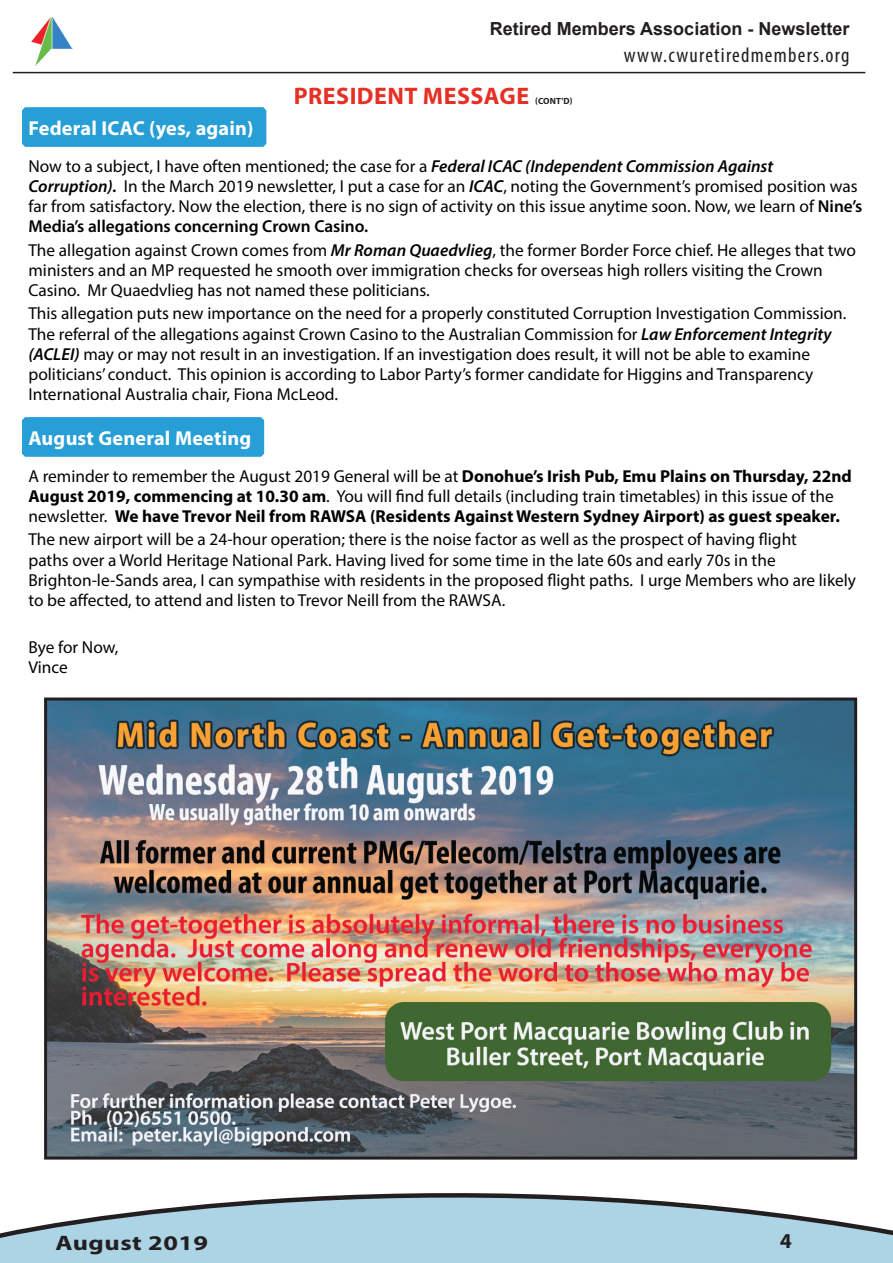
<style>
.page{position:relative;width:893px;height:1263px;background:#fff}
.page>*{position:absolute;margin:0;border:0;box-sizing:border-box;transform-origin:0 0}
.Major_Header_Size{font:700 24px "Myriad Pro";letter-spacing:.02em;color:#e63025}
.t1{font:700 21.3px "Myriad Pro";color:#231f20}
.t2{font:condensed 21px "Myriad Pro";letter-spacing:.06em;color:#231f20}
.t3{font:700 21px "Myriad Pro";letter-spacing:.02em;color:#231f20;scale:1.25 1}
.Article_Item_Header{font:700 20.25px "Myriad Pro";letter-spacing:.01em;color:#fff}
.t4{font:700 18px "Arial";color:#231f20}
.Article_Paragraph{font:17.25px/20.2px "Myriad Pro";color:#020304}
.Article_Paragraph-2{font:700 17.25px/20.2px "Myriad Pro";color:#020304}
.Major_Header_Size-2{font:700 9px "Myriad Pro";color:#231f20}
.s1{font-weight:600;font-style:italic}
.s2{font-weight:600}
.s3{font-weight:400}
</style>
<div class="page">
<hr style="left:13px;top:72px;width:852px;height:1px;background:#231f20">
<img style="left:32px;top:17px;width:40px;height:49px">
<svg style="left:0;top:1148px;width:893px;height:115px"></svg>
<div style="left:22px;top:107px;width:244px;height:40px;background:#279fd6"></div>
<div style="left:22px;top:417px;width:242px;height:40px;background:#279fd6"></div>
<img style="left:48px;top:701px;width:805px;height:454px">
<div style="left:44px;top:697px;width:813px;height:462px;border:3px solid #231f20"></div>
<p class="t4" style="left:490px;top:17px;width:361px">Retired Members Association - Newsletter</p>
<p class="Major_Header_Size" style="left:294px;top:80px;width:237px">PRESIDENT MESSAGE</p>
<p class="Major_Header_Size-2" style="left:535px;top:95px;width:39px">(CONT'D)</p>
<p class="t2" style="left:624px;top:42px;width:227px">www.cwuretiredmembers.org</p>
<p class="Article_Item_Header" style="left:28px;top:115px;width:227px">Federal ICAC (yes, again)</p>
<p class="Article_Paragraph" style="left:28px;top:155px;width:835px">Now to a subject, I have often mentioned; the case for a <span class="s1">Federal ICAC (Independent Commission Against Corruption).</span> In the March 2019 newsletter, I put a case for an <span class="s1">ICAC</span>, noting the Government’s promised position was far from satisfactory. Now the election, there is no sign of activity on this issue anytime soon. Now, we learn of <span class="s2">Nine’s Media’s allegations concerning Crown Casino.</span></p>
<p class="Article_Paragraph" style="left:28px;top:239px;width:829px">The allegation against Crown comes from <span class="s1">Mr Roman Quaedvlieg</span>, the former Border Force chief. He alleges that two ministers and an MP requested he smooth over immigration checks for overseas high rollers visiting the Crown<br>Casino. Mr Quaedvlieg has not named these politicians.</p>
<p class="Article_Paragraph" style="left:28px;top:303px;width:819px">This allegation puts new importance on the need for a properly constituted Corruption Investigation Commission.<br>The referral of the allegations against Crown Casino to the Australian Commission for <span class="s1">Law Enforcement Integrity (ACLEI)</span> may or may not result in an investigation. If an investigation does result, it will not be able to examine politicians’ conduct. This opinion is according to Labor Party’s former candidate for Higgins and Transparency International Australia chair, Fiona McLeod.</p>
<p class="Article_Item_Header" style="left:28px;top:425px;width:224px">August General Meeting</p>
<p class="Article_Paragraph-2" style="left:28px;top:465px;width:825px"><span class="s3">A reminder to remember the August 2019 General will be at</span> Donohue’s Irish Pub, Emu Plains on Thursday, 22nd<br>August 2019, commencing at 10.30 am<span class="s3">. You will find full details (including train timetables) in this issue of the newsletter.</span> We have Trevor Neil from RAWSA (Residents Against Western Sydney Airport) as guest speaker.</p>
<p class="Article_Paragraph" style="left:28px;top:529px;width:829px">The new airport will be a 24-hour operation; there is the noise factor as well as the prospect of having flight<br>paths over a World Heritage National Park. Having lived for some time in the late 60s and early 70s in the Brighton-le-Sands area, I can sympathise with residents in the proposed flight paths. I urge Members who are likely to be affected, to attend and listen to Trevor Neill from the RAWSA.</p>
<p class="Article_Paragraph" style="left:28px;top:636px;width:91px">Bye for Now,<br>Vince</p>
<p class="t3" style="left:55px;top:1229px;width:124px">August 2019</p>
<p class="t1" style="left:780px;top:1227px;width:13px">4</p>
</div>
